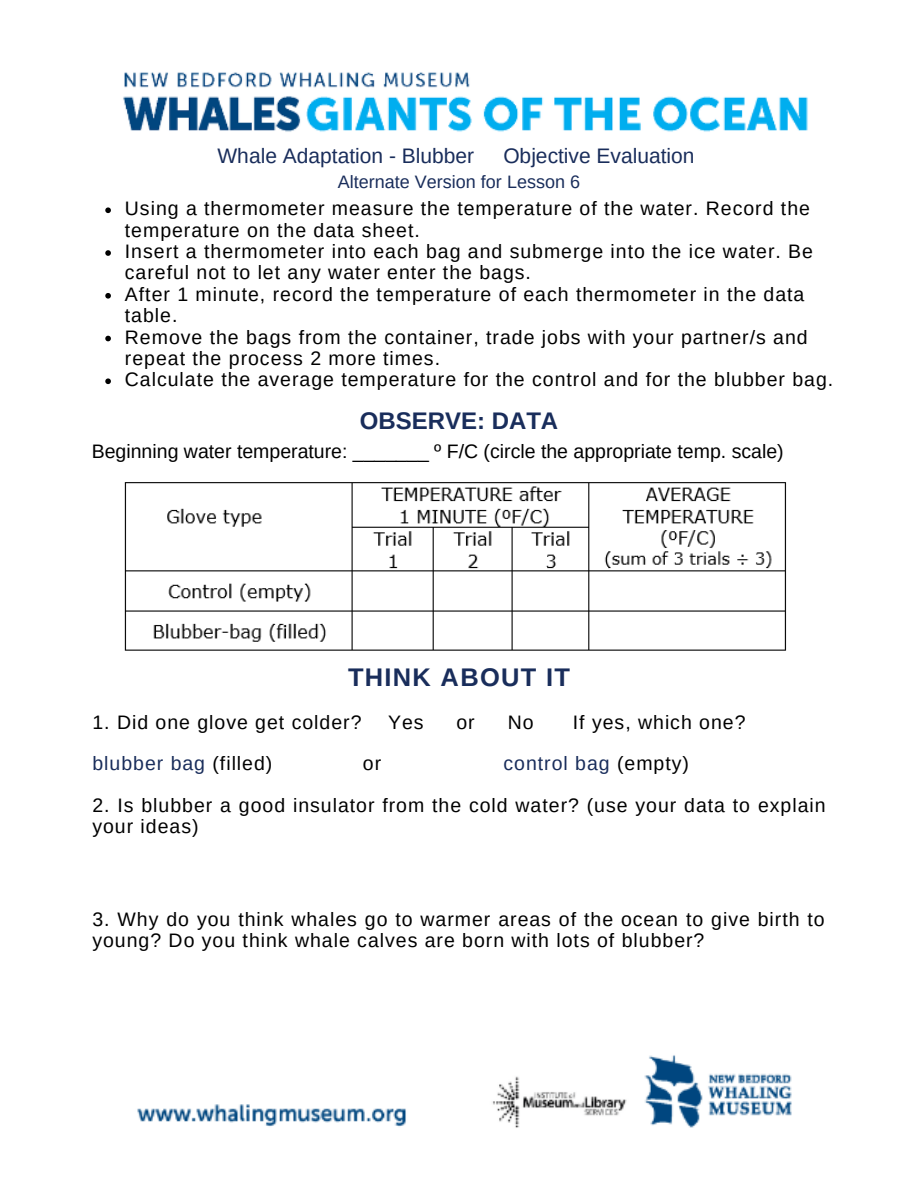
<style>
.page{position:relative;width:918px;height:1188px;background:#fff}
.page>*{position:absolute;margin:0;border:0;box-sizing:border-box;transform-origin:0 0}
.t1{font:700 25.5px "Arimo";letter-spacing:.05em;color:#192d5b}
.t2{font:700 24px "Arimo";color:#192d5b}
.t3{font:21px "Arimo";color:#192d5b}
.t4{font:19.5px/21.3px "Arimo";letter-spacing:.05em;color:#000}
.t5{font:19.5px "Arimo";color:#000}
.t6{font:19.5px "Arimo";letter-spacing:.05em;color:#192d5b}
.t7{font:18px "Arimo";color:#192d5b}
.s1{color:#000}
</style>
<div class="page">
<svg style="left:105px;top:207px;width:6px;height:6px"></svg>
<svg style="left:105px;top:250px;width:6px;height:6px"></svg>
<svg style="left:105px;top:293px;width:6px;height:6px"></svg>
<svg style="left:105px;top:336px;width:6px;height:5px"></svg>
<svg style="left:105px;top:378px;width:6px;height:6px"></svg>
<img style="left:123px;top:72px;width:685px;height:60px">
<img style="left:124px;top:482px;width:663px;height:169px">
<img style="left:137px;top:1055px;width:655px;height:73px">
<p class="t3" style="left:218px;top:144px;width:258px">Whale Adaptation - Blubber</p>
<p class="t3" style="left:503px;top:144px;width:193px">Objective Evaluation</p>
<p class="t7" style="left:338px;top:171px;width:244px">Alternate Version for Lesson 6</p>
<p class="t4" style="left:125px;top:198px;width:710px">Using a thermometer measure the temperature of the water. Record the temperature on the data sheet.<br>Insert a thermometer into each bag and submerge into the ice water. Be careful not to let any water enter the bags.<br>After 1 minute, record the temperature of each thermometer in the data table.<br>Remove the bags from the container, trade jobs with your partner/s and repeat the process 2 more times.<br>Calculate the average temperature for the control and for the blubber bag.</p>
<p class="t2" style="left:360px;top:407px;width:200px">OBSERVE: DATA</p>
<p class="t5" style="left:92px;top:440px;width:693px">Beginning water temperature: _______ º F/C (circle the appropriate temp. scale)</p>
<h1 class="t1" style="left:348px;top:663px;width:223px">THINK ABOUT IT</h1>
<p class="t4" style="left:92px;top:711px;width:271px">1. Did one glove get colder?</p>
<p class="t4" style="left:388px;top:711px;width:37px">Yes</p>
<p class="t4" style="left:456px;top:711px;width:20px">or</p>
<p class="t4" style="left:508px;top:711px;width:27px">No</p>
<p class="t4" style="left:573px;top:711px;width:174px">If yes, which one?</p>
<p class="t6" style="left:92px;top:753px;width:181px">blubber bag <span class="s1">(filled)</span></p>
<p class="t4" style="left:363px;top:753px;width:20px">or</p>
<p class="t6" style="left:504px;top:753px;width:187px">control bag <span class="s1">(empty)</span></p>
<p class="t4" style="left:92px;top:795px;width:735px">2. Is blubber a good insulator from the cold water? (use your data to explain your ideas)</p>
<p class="t4" style="left:92px;top:908px;width:734px">3. Why do you think whales go to warmer areas of the ocean to give birth to young? Do you think whale calves are born with lots of blubber?</p>
</div>
